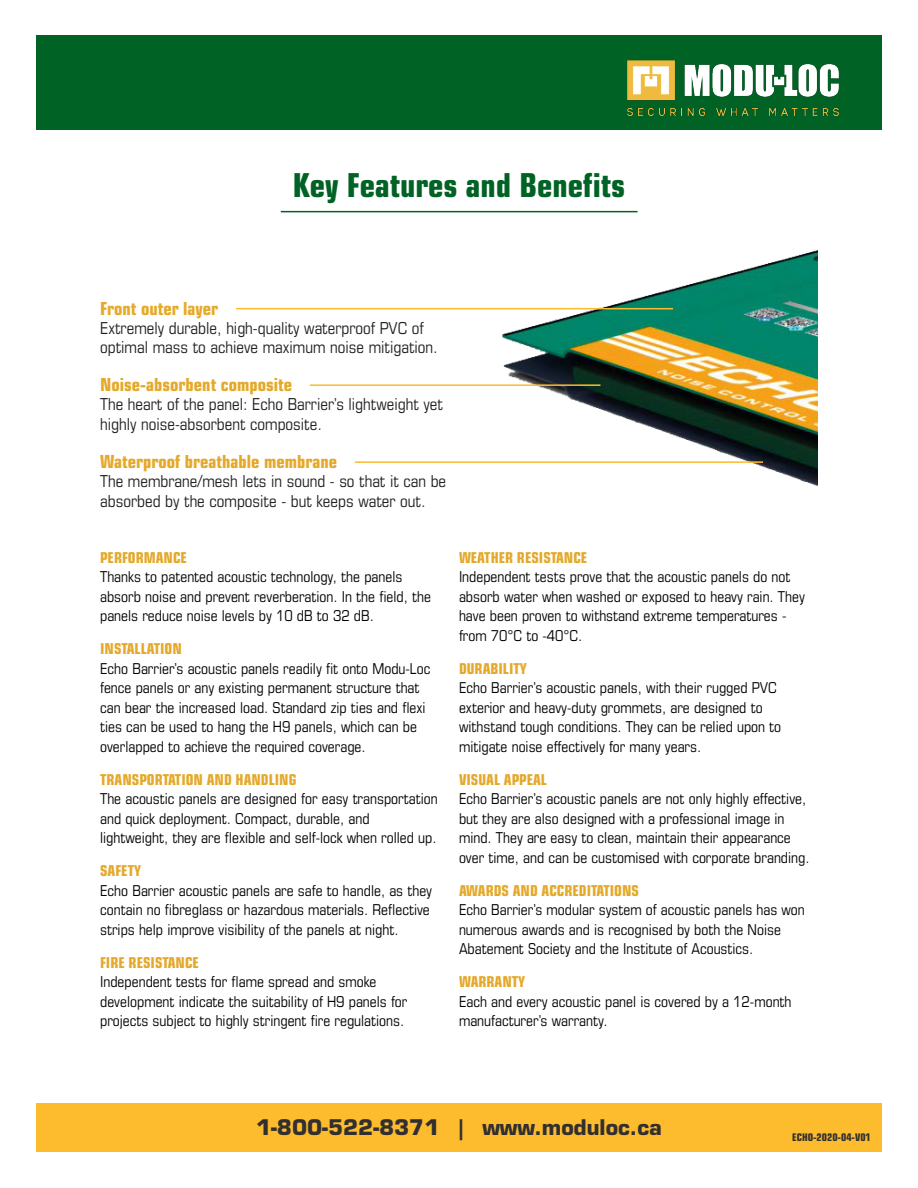
<style>
.page{position:relative;width:918px;height:1188px;background:#fff}
.page>*{position:absolute;margin:0;border:0;box-sizing:border-box;transform-origin:0 0}
.t1{font:700 condensed 33px "Eurostile LT Std";color:#006224}
.t2{font:700 21px "Eurostile LT Std";color:#312f30}
.t3{font:700 condensed 18px "Eurostile LT Std";color:#e4a92b}
.t4{font:700 condensed 18px "Eurostile LT Std";color:#e5aa2a}
.t5{font:condensed 16.5px/19.8px "Eurostile LT Std";color:#231f20}
.t6{font:condensed 15px/19.5px "Eurostile LT Std";color:#000}
.t7{font:700 condensed 10.5px "Eurostile LT Std";color:#312f30}
.s1{font-weight:700;color:#e4a92b}
</style>
<div class="page">
<img style="left:453px;top:249px;width:365px;height:237px">
<hr style="left:236px;top:308px;width:437px;height:1px;background:#fdbb2e">
<hr style="left:310px;top:384px;width:290px;height:2px;background:#fdbb2e">
<hr style="left:355px;top:461px;width:408px;height:2px;background:#fdbb2e">
<div style="left:36px;top:1104px;width:846px;height:48px;background:#fdbb2e"></div>
<div style="left:36px;top:35px;width:846px;height:95px;background:#006224"></div>
<img style="left:627px;top:60px;width:212px;height:56px">
<hr style="left:281px;top:211px;width:357px;height:1px;background:#006224">
<p class="t4" style="left:100px;top:297px;width:120px">Front outer layer</p>
<p class="t1" style="left:293px;top:165px;width:334px">Key Features and Benefits</p>
<p class="t5" style="left:100px;top:318px;width:339px">Extremely durable, high-quality waterproof PVC of optimal mass to achieve maximum noise mitigation.</p>
<p class="t3" style="left:100px;top:374px;width:194px">Noise-absorbent composite</p>
<p class="t5" style="left:100px;top:394px;width:344px">The heart of the panel: Echo Barrier’s lightweight yet highly noise-absorbent composite.</p>
<p class="t3" style="left:100px;top:451px;width:238px">Waterproof breathable membrane</p>
<p class="t5" style="left:100px;top:471px;width:348px">The membrane/mesh lets in sound - so that it can be absorbed by the composite - but keeps water out.</p>
<p class="t6" style="left:100px;top:548px;width:332px"><span class="s1">PERFORMANCE<br></span>Thanks to patented acoustic technology, the panels absorb noise and prevent reverberation. In the field, the panels reduce noise levels by 10 dB to 32 dB.</p>
<p class="t6" style="left:100px;top:639px;width:332px"><span class="s1">INSTALLATION<br></span>Echo Barrier’s acoustic panels readily fit onto Modu-Loc fence panels or any existing permanent structure that can bear the increased load. Standard zip ties and flexi ties can be used to hang the H9 panels, which can be overlapped to achieve the required coverage.</p>
<p class="t6" style="left:100px;top:770px;width:339px"><span class="s1">TRANSPORTATION AND HANDLING<br></span>The acoustic panels are designed for easy transportation and quick deployment. Compact, durable, and lightweight, they are flexible and self-lock when rolled up.</p>
<p class="t6" style="left:100px;top:861px;width:333px"><span class="s1">SAFETY<br></span>Echo Barrier acoustic panels are safe to handle, as they contain no fibreglass or hazardous materials. Reflective strips help improve visibility of the panels at night.</p>
<p class="t6" style="left:100px;top:953px;width:309px"><span class="s1">FIRE RESISTANCE<br></span>Independent tests for flame spread and smoke development indicate the suitability of H9 panels for projects subject to highly stringent fire regulations.</p>
<p class="t6" style="left:459px;top:548px;width:347px"><span class="s1">WEATHER RESISTANCE<br></span>Independent tests prove that the acoustic panels do not absorb water when washed or exposed to heavy rain. They have been proven to withstand extreme temperatures - from 70°C to -40°C.</p>
<p class="t6" style="left:459px;top:659px;width:324px"><span class="s1">DURABILITY<br></span>Echo Barrier’s acoustic panels, with their rugged PVC exterior and heavy-duty grommets, are designed to withstand tough conditions. They can be relied upon to mitigate noise effectively for many years.</p>
<p class="t6" style="left:459px;top:770px;width:352px"><span class="s1">VISUAL APPEAL<br></span>Echo Barrier’s acoustic panels are not only highly effective, but they are also designed with a professional image in mind. They are easy to clean, maintain their appearance over time, and can be customised with corporate branding.</p>
<p class="t6" style="left:459px;top:881px;width:347px"><span class="s1">AWARDS AND ACCREDITATIONS<br></span>Echo Barrier’s modular system of acoustic panels has won numerous awards and is recognised by both the Noise Abatement Society and the Institute of Acoustics.</p>
<p class="t6" style="left:459px;top:972px;width:334px"><span class="s1">WARRANTY<br></span>Each and every acoustic panel is covered by a 12-month manufacturer’s warranty.</p>
<p class="t2" style="left:256px;top:1114px;width:407px">1-800-522-8371 | www.moduloc.ca</p>
<p class="t7" style="left:792px;top:1131px;width:80px">ECHO-2020-04-V01</p>
</div>
